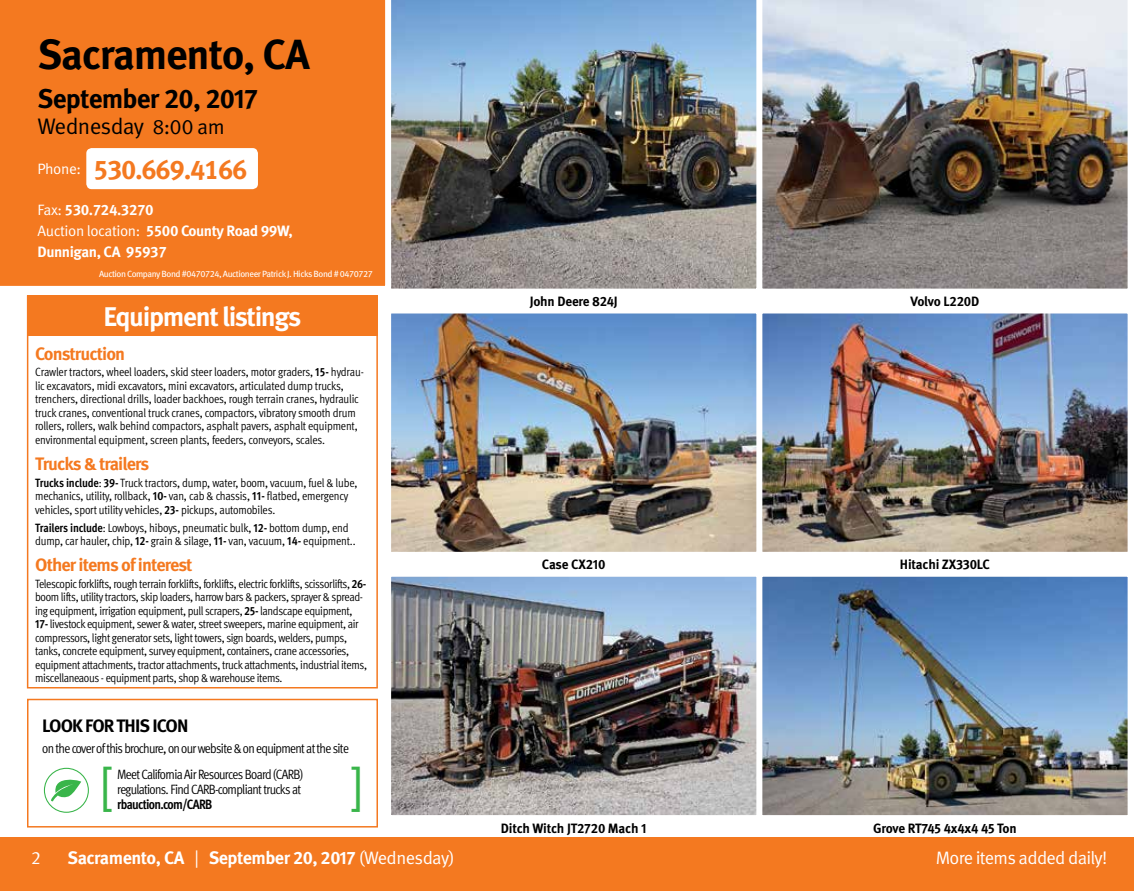
<style>
.page{position:relative;width:1134px;height:891px;background:#fff}
.page>*{position:absolute;margin:0;border:0;box-sizing:border-box;transform-origin:0 0}
.t1{font:51px "Meta Pro";color:#39b54a}
.t2{font:700 42px "Meta Pro";letter-spacing:-.03em;color:#000}
.t3{font:700 27px "Meta Pro";letter-spacing:-.05em;color:#f47920}
.t4{font:700 27px "Meta Pro";letter-spacing:-.05em;color:#fff}
.t5{font:700 27px "Meta Pro";letter-spacing:-.03em;color:#000}
.t6{font:22.5px "Meta Pro";letter-spacing:-.03em;color:#000}
.t7{font:700 18px "Meta Pro";letter-spacing:-.05em;color:#f47920}
.t8{font:700 18px "Meta Pro";letter-spacing:-.03em;color:#fff}
.t9{font:18px "Meta Pro";letter-spacing:-.04em;color:#fff}
.t10{font:700 18px "Meta Pro";letter-spacing:-.05em;color:#000}
.t11{font:700 15px/21px "Meta Pro";letter-spacing:-.03em;color:#fff}
.t12{font:13.5px/15px "Meta Cond Pro";letter-spacing:-.05em;color:#000}
.t13{font:700 13.5px "Meta Pro";letter-spacing:-.015em;color:#000}
.t14{font:700 13.5px "Meta Cond Pro";letter-spacing:-.05em;color:#000}
.t15{font:12px/13.5px "Meta Cond Pro";letter-spacing:-.025em;color:#000}
.t16{font:9px "Meta Pro";letter-spacing:-.05em;color:#fff}
.s1{font-size:21px}
.s2{font-weight:400}
.s3{font-weight:700}
</style>
<div class="page">
<div style="left:0;top:837px;width:1134px;height:54px;background:#f47920"></div>
<svg style="left:0;top:0;width:386px;height:286px;background:#f4812e"></svg>
<div style="left:27px;top:699px;width:351px;height:129px;border:2px solid #f47920"></div>
<svg style="left:44px;top:768px;width:45px;height:45px"></svg>
<div style="left:27px;top:295px;width:351px;height:393px;border:2px solid #f47920"></div>
<div style="left:27px;top:295px;width:351px;height:41px;background:#f47920"></div>
<img style="left:391px;top:0;width:366px;height:289px">
<img style="left:392px;top:315px;width:363px;height:236px">
<div style="left:388px;top:311px;width:371px;height:244px;border:3px solid #fff"></div>
<img style="left:392px;top:578px;width:363px;height:236px">
<div style="left:388px;top:574px;width:371px;height:244px;border:3px solid #fff"></div>
<img style="left:762px;top:0;width:366px;height:289px">
<img style="left:763px;top:315px;width:364px;height:236px">
<div style="left:759px;top:311px;width:372px;height:244px;border:3px solid #fff"></div>
<img style="left:763px;top:578px;width:364px;height:236px">
<div style="left:759px;top:574px;width:372px;height:244px;border:3px solid #fff"></div>
<h2 class="t2" style="left:38px;top:22px;width:274px">Sacramento, CA</h2>
<h3 class="t5" style="left:38px;top:78px;width:222px">September 20, 2017</h3>
<h3 class="t6" style="left:38px;top:109px;width:189px">Wednesday <span class="s1">8:00 am</span></h3>
<h3 class="t3" style="left:38px;top:148px;width:212px"><sup>Phone:</sup> 530.669.4166</h3>
<p class="t11" style="left:38px;top:198px;width:257px"><span class="s2">Fax:</span> 530.724.3270<br><span class="s2">Auction location:</span> 5500 County Road 99W,<br>Dunnigan, CA 95937</p>
<p class="t16" style="left:99px;top:267px;width:276px">Auction Company Bond #0470724, Auctioneer Patrick J. Hicks Bond # 0470727</p>
<h3 class="t4" style="left:104px;top:295px;width:199px">Equipment listings</h3>
<h3 class="t7" style="left:35px;top:340px;width:92px">Construction</h3>
<p class="t15" style="left:35px;top:365px;width:330px">Crawler tractors, wheel loaders, skid steer loaders, motor graders, <span class="s3">15-</span> hydrau&shy;lic excavators, midi excavators, mini excavators, articulated dump trucks, trenchers, directional drills, loader backhoes, rough terrain cranes, hydraulic truck cranes, conventional truck cranes, compactors, vibratory smooth drum rollers, rollers, walk behind compactors, asphalt pavers, asphalt equipment, environmental equipment, screen plants, feeders, conveyors, scales.</p>
<h3 class="t7" style="left:35px;top:450px;width:116px">Trucks &amp; trailers</h3>
<p class="t15" style="left:35px;top:476px;width:324px"><span class="s3">Trucks include</span>: <span class="s3">39-</span> Truck tractors, dump, water, boom, vacuum, fuel &amp; lube, mechanics, utility, rollback, <span class="s3">10-</span> van, cab &amp; chassis, <span class="s3">11-</span> flatbed, emergency vehicles, sport utility vehicles, <span class="s3">23-</span> pickups, automobiles.</p>
<p class="t15" style="left:35px;top:521px;width:322px"><span class="s3">Trailers include</span>: Lowboys, hiboys, pneumatic bulk, <span class="s3">12-</span> bottom dump, end dump, car hauler, chip, <span class="s3">12-</span> grain &amp; silage, <span class="s3">11-</span> van, vacuum, <span class="s3">14-</span> equipment..</p>
<h3 class="t7" style="left:35px;top:551px;width:159px">Other items of interest</h3>
<p class="t15" style="left:35px;top:577px;width:333px">Telescopic forklifts, rough terrain forklifts, forklifts, electric forklifts, scissorlifts, <span class="s3">26- </span>boom lifts, utility tractors, skip loaders, harrow bars &amp; packers, sprayer &amp; spread&shy;ing equipment, irrigation equipment, pull scrapers, <span class="s3">25-</span> landscape equipment, <span class="s3">17-</span> livestock equipment, sewer &amp; water, street sweepers, marine equipment, air compressors, light generator sets, light towers, sign boards, welders, pumps, tanks, concrete equipment, survey equipment, containers, crane accessories, equipment attachments, tractor attachments, truck attachments, industrial items, miscellaneaous - equipment parts, shop &amp; warehouse items.</p>
<h3 class="t10" style="left:42px;top:712px;width:148px">LOOK FOR THIS ICON</h3>
<p class="t12" style="left:42px;top:741px;width:308px">on the cover of this brochure, on our website &amp; on equipment at the site</p>
<h1 class="t1" style="left:99px;top:747px;width:16px">[</h1>
<h1 class="t1" style="left:351px;top:747px;width:16px">]</h1>
<p class="t12" style="left:117px;top:767px;width:188px">Meet California Air Resources Board (CARB) regulations. Find CARB-compliant trucks at</p>
<p class="t14" style="left:117px;top:796px;width:97px">rbauction.com/CARB</p>
<p class="t13" style="left:530px;top:291px;width:90px">John Deere 824J</p>
<p class="t13" style="left:542px;top:554px;width:65px">Case CX210</p>
<p class="t13" style="left:501px;top:817px;width:147px">Ditch Witch JT2720 Mach 1</p>
<p class="t13" style="left:911px;top:291px;width:70px">Volvo L220D</p>
<p class="t13" style="left:900px;top:554px;width:92px">Hitachi ZX330LC</p>
<p class="t13" style="left:873px;top:817px;width:145px">Grove RT745 4x4x4 45 Ton</p>
<h3 class="t9" style="left:31px;top:844px;width:11px">2</h3>
<h3 class="t8" style="left:68px;top:844px;width:389px">Sacramento, CA <span class="s2">|</span> September 20, 2017 <span class="s2">(Wednesday)</span></h3>
<h3 class="t9" style="left:936px;top:844px;width:173px">More items added daily!</h3>
</div>
